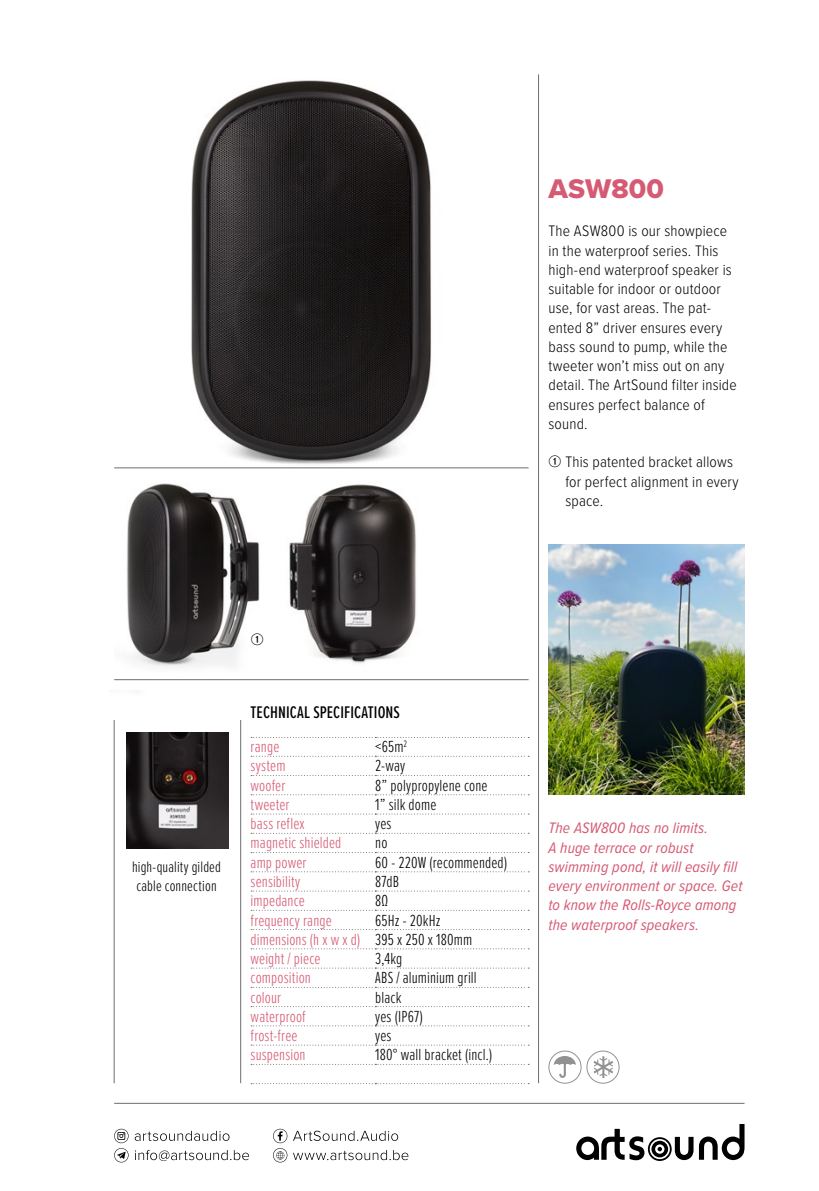
<style>
.page{position:relative;width:819px;height:1191px;background:#fff}
.page>*{position:absolute;margin:0;border:0;box-sizing:border-box;transform-origin:0 0}
.t1{font:28px "Proxima Nova Extrabld";letter-spacing:.005em;color:#d55a74}
.t2{font:500 17.5px "Proxima Nova Ex Cn";letter-spacing:.005em;color:#000}
.t3{font:300 16.62px/19.2px "Proxima Nova Ex Cn";letter-spacing:.01em;color:#d55a74}
.t4{font:300 16.62px "Proxima Nova Ex Cn";letter-spacing:.01em;color:#000}
.t5{font:300 15.75px/19.2px "Proxima Nova Cond";letter-spacing:.01em;color:#000}
.t6{font:italic 15.75px/19.2px "Proxima Nova Cond";letter-spacing:.01em;color:#d55a74}
.t7{font:300 15.75px/19.2px "Proxima Nova Ex Cn";letter-spacing:.01em;color:#000}
.s1{color:#000}
</style>
<div class="page">
<img style="left:136px;top:80px;width:342px;height:389px">
<img style="left:127px;top:483px;width:133px;height:185px">
<img style="left:289px;top:484px;width:127px;height:180px">
<img style="left:126px;top:732px;width:102px;height:116px">
<div style="left:586px;top:1050px;width:33px;height:33px;border:1px solid #919291;border-radius:50%"></div>
<svg style="left:593px;top:1056px;width:20px;height:22px"></svg>
<div style="left:548px;top:1050px;width:33px;height:33px;border:1px solid #919291;border-radius:50%"></div>
<svg style="left:554px;top:1056px;width:21px;height:22px"></svg>
<hr style="left:538px;top:74px;width:1px;height:1009px;background:#6e6e6e">
<hr style="left:114px;top:679px;width:414px;height:1px;background:#6e6e6e">
<hr style="left:240px;top:720px;width:1px;height:363px;background:#6e6e6e">
<hr style="left:114px;top:720px;width:1px;height:363px;background:#6e6e6e">
<hr style="left:114px;top:467px;width:414px;height:1px;background:#6e6e6e">
<hr style="left:114px;top:1103px;width:630px;height:1px;background:#6e6e6e">
<svg style="left:699px;top:1124px;width:45px;height:36px"></svg>
<svg style="left:576px;top:1128px;width:117px;height:33px"></svg>
<svg style="left:114px;top:1128px;width:294px;height:34px"></svg>
<svg style="left:251px;top:794px;width:278px;height:1px"></svg>
<svg style="left:251px;top:813px;width:278px;height:1px"></svg>
<svg style="left:251px;top:833px;width:278px;height:1px"></svg>
<svg style="left:251px;top:852px;width:278px;height:1px"></svg>
<svg style="left:251px;top:871px;width:278px;height:1px"></svg>
<svg style="left:251px;top:890px;width:278px;height:1px"></svg>
<svg style="left:251px;top:910px;width:278px;height:1px"></svg>
<svg style="left:251px;top:929px;width:278px;height:1px"></svg>
<svg style="left:251px;top:948px;width:278px;height:1px"></svg>
<svg style="left:251px;top:967px;width:278px;height:1px"></svg>
<svg style="left:251px;top:987px;width:278px;height:1px"></svg>
<svg style="left:251px;top:1006px;width:278px;height:1px"></svg>
<svg style="left:251px;top:1025px;width:278px;height:1px"></svg>
<svg style="left:251px;top:1044px;width:278px;height:1px"></svg>
<svg style="left:251px;top:1083px;width:278px;height:1px"></svg>
<svg style="left:251px;top:756px;width:278px;height:1px"></svg>
<svg style="left:251px;top:775px;width:278px;height:1px"></svg>
<svg style="left:251px;top:1064px;width:278px;height:1px"></svg>
<svg style="left:251px;top:737px;width:278px;height:1px"></svg>
<img style="left:548px;top:544px;width:196px;height:250px">
<svg style="left:251px;top:633px;width:9px;height:12px"></svg>
<h1 class="t1" style="left:548px;top:168px;width:117px">ASW800</h1>
<p class="t5" style="left:548px;top:221px;width:190px">The ASW800 is our showpiece in the waterproof series. This high-end waterproof speaker is suitable for indoor or outdoor use, for vast areas. The pat&shy;ented 8” driver ensures every bass sound to pump, while the tweeter won’t miss out on any detail. The ArtSound filter inside ensures perfect balance of sound.</p>
<p class="t5" style="left:565px;top:452px;width:175px">This patented bracket allows for perfect alignment in every space.</p>
<p class="t7" style="left:132px;top:856px;width:90px">high-quality gilded cable connection</p>
<p class="t2" style="left:251px;top:699px;width:151px">TECHNICAL SPECIFICATIONS</p>
<p class="t3" style="left:251px;top:736px;width:30px">range</p>
<p class="t4" style="left:375px;top:735px;width:33px">&lt;65m<sup>2</sup></p>
<p class="t3" style="left:251px;top:755px;width:36px">system</p>
<p class="t4" style="left:375px;top:754px;width:31px">2-way</p>
<p class="t3" style="left:251px;top:774px;width:36px">woofer</p>
<p class="t4" style="left:375px;top:773px;width:114px">8” polypropylene cone</p>
<p class="t3" style="left:251px;top:794px;width:40px">tweeter</p>
<p class="t4" style="left:375px;top:792px;width:63px">1” silk dome</p>
<p class="t3" style="left:251px;top:813px;width:55px">bass reflex</p>
<p class="t4" style="left:375px;top:811px;width:18px">yes</p>
<p class="t3" style="left:251px;top:832px;width:92px">magnetic shielded</p>
<p class="t4" style="left:375px;top:831px;width:14px">no</p>
<p class="t3" style="left:251px;top:851px;width:57px">amp power</p>
<p class="t4" style="left:375px;top:850px;width:133px">60 - 220W (recommended)</p>
<p class="t3" style="left:251px;top:871px;width:51px">sensibility</p>
<p class="t4" style="left:375px;top:869px;width:25px">87dB</p>
<p class="t3" style="left:251px;top:890px;width:56px">impedance</p>
<p class="t4" style="left:375px;top:888px;width:14px">8Ω</p>
<p class="t3" style="left:251px;top:909px;width:83px">frequency range</p>
<p class="t3" style="left:251px;top:909px;width:223px;text-indent:125px"><span class="s1">65Hz - 20kHz </span>dimensions (h x w x d) <span class="s1">395 x 250 x 180mm </span>weight / piece</p>
<p class="t4" style="left:375px;top:946px;width:29px">3,4kg</p>
<p class="t3" style="left:251px;top:967px;width:62px">composition</p>
<p class="t4" style="left:375px;top:965px;width:103px">ABS / aluminium grill</p>
<p class="t3" style="left:251px;top:986px;width:32px">colour</p>
<p class="t4" style="left:375px;top:985px;width:28px">black</p>
<p class="t3" style="left:251px;top:1005px;width:57px">waterproof</p>
<p class="t4" style="left:375px;top:1004px;width:49px">yes (IP67)</p>
<p class="t3" style="left:251px;top:1025px;width:48px">frost-free</p>
<p class="t4" style="left:375px;top:1023px;width:18px">yes</p>
<p class="t3" style="left:251px;top:1044px;width:56px">suspension</p>
<p class="t4" style="left:375px;top:1042px;width:118px">180° wall bracket (incl.)</p>
<p class="t6" style="left:548px;top:817px;width:195px">The ASW800 has no limits.<br>A huge terrace or robust swimming pond, it will easily fill every environment or space. Get to know the Rolls-Royce among the waterproof speakers.</p>
</div>
